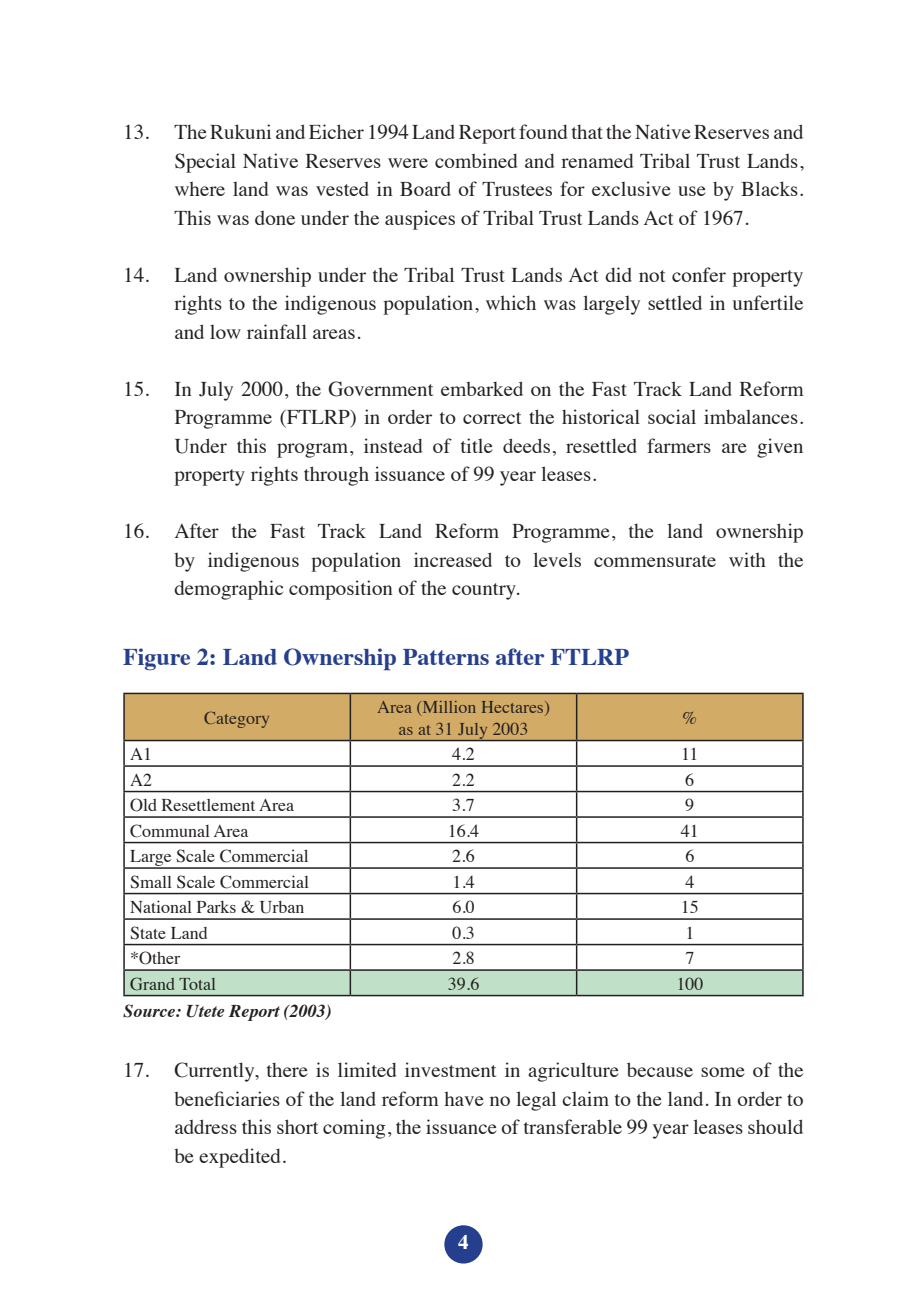
<style>
.page{position:relative;width:910px;height:1297px;background:#fff}
.page>*{position:absolute;margin:0;border:0;box-sizing:border-box;transform-origin:0 0}
.t1{font:700 24px "Times";color:#253f8e}
.t2{font:21px/28.5px "Times";color:#231f20;text-align:justify}
.t3{font:700 21px "Times";color:#fff}
.t4{font:18px/21.6px "Times";color:#231f20;text-align:center}
.t5{font:italic 700 18px "Times";color:#231f20}
</style>
<div class="page">
<div style="left:444px;top:1225px;width:39px;height:38px;background:#253f8e;border-radius:50%"></div>
<hr style="left:123px;top:693px;width:227px;height:1px;background:#231f20">
<hr style="left:123px;top:694px;width:2px;height:46px;background:#231f20">
<hr style="left:577px;top:693px;width:227px;height:1px;background:#231f20">
<hr style="left:802px;top:694px;width:2px;height:46px;background:#231f20">
<hr style="left:123px;top:740px;width:227px;height:1px;background:#231f20">
<hr style="left:123px;top:741px;width:2px;height:24px;background:#231f20">
<hr style="left:577px;top:740px;width:227px;height:1px;background:#231f20">
<hr style="left:802px;top:741px;width:2px;height:24px;background:#231f20">
<hr style="left:123px;top:765px;width:227px;height:2px;background:#231f20">
<hr style="left:123px;top:767px;width:2px;height:24px;background:#231f20">
<hr style="left:577px;top:765px;width:227px;height:2px;background:#231f20">
<hr style="left:802px;top:767px;width:2px;height:24px;background:#231f20">
<hr style="left:123px;top:791px;width:227px;height:1px;background:#231f20">
<hr style="left:123px;top:792px;width:2px;height:24px;background:#231f20">
<hr style="left:577px;top:791px;width:227px;height:1px;background:#231f20">
<hr style="left:802px;top:792px;width:2px;height:24px;background:#231f20">
<hr style="left:123px;top:816px;width:227px;height:2px;background:#231f20">
<hr style="left:123px;top:818px;width:2px;height:24px;background:#231f20">
<hr style="left:577px;top:816px;width:227px;height:2px;background:#231f20">
<hr style="left:802px;top:818px;width:2px;height:24px;background:#231f20">
<hr style="left:123px;top:842px;width:227px;height:1px;background:#231f20">
<hr style="left:123px;top:843px;width:2px;height:24px;background:#231f20">
<hr style="left:577px;top:842px;width:227px;height:1px;background:#231f20">
<hr style="left:802px;top:843px;width:2px;height:24px;background:#231f20">
<hr style="left:123px;top:867px;width:227px;height:2px;background:#231f20">
<hr style="left:123px;top:869px;width:2px;height:24px;background:#231f20">
<hr style="left:577px;top:867px;width:227px;height:2px;background:#231f20">
<hr style="left:802px;top:869px;width:2px;height:24px;background:#231f20">
<hr style="left:123px;top:893px;width:227px;height:1px;background:#231f20">
<hr style="left:123px;top:894px;width:2px;height:24px;background:#231f20">
<hr style="left:577px;top:893px;width:227px;height:1px;background:#231f20">
<hr style="left:802px;top:894px;width:2px;height:24px;background:#231f20">
<hr style="left:123px;top:918px;width:227px;height:2px;background:#231f20">
<hr style="left:123px;top:920px;width:2px;height:24px;background:#231f20">
<hr style="left:577px;top:918px;width:227px;height:2px;background:#231f20">
<hr style="left:802px;top:920px;width:2px;height:24px;background:#231f20">
<hr style="left:123px;top:944px;width:227px;height:1px;background:#231f20">
<hr style="left:123px;top:945px;width:2px;height:24px;background:#231f20">
<hr style="left:577px;top:944px;width:227px;height:1px;background:#231f20">
<hr style="left:802px;top:945px;width:2px;height:24px;background:#231f20">
<hr style="left:123px;top:969px;width:227px;height:2px;background:#231f20">
<hr style="left:123px;top:971px;width:2px;height:24px;background:#231f20">
<hr style="left:577px;top:969px;width:227px;height:2px;background:#231f20">
<svg style="left:124px;top:693px;width:679px;height:302px"></svg>
<hr style="left:802px;top:971px;width:2px;height:24px;background:#231f20">
<hr style="left:123px;top:995px;width:227px;height:1px;background:#231f20">
<hr style="left:350px;top:995px;width:227px;height:1px;background:#231f20">
<hr style="left:577px;top:995px;width:227px;height:1px;background:#231f20">
<p class="t2" style="left:174px;top:116px;width:631px;text-indent:-51px">13. The Rukuni and Eicher 1994 Land Report found that the Native Reserves and Special Native Reserves were combined and renamed Tribal Trust Lands, where land was vested in Board of Trustees for exclusive use by Blacks.<br>This was done under the auspices of Tribal Trust Lands Act of 1967.</p>
<p class="t2" style="left:174px;top:258px;width:631px;text-indent:-51px">14. Land ownership under the Tribal Trust Lands Act did not confer property rights to the indigenous population, which was largely settled in unfertile and low rainfall areas.</p>
<p class="t2" style="left:174px;top:372px;width:631px;text-indent:-51px">15. In July 2000, the Government embarked on the Fast Track Land Reform Programme (FTLRP) in order to correct the historical social imbalances.<br>Under this program, instead of title deeds, resettled farmers are given property rights through issuance of 99 year leases.</p>
<p class="t2" style="left:174px;top:515px;width:631px;text-indent:-51px">16. After the Fast Track Land Reform Programme, the land ownership by indigenous population increased to levels commensurate with the demographic composition of the country.</p>
<p class="t1" style="left:123px;top:634px;width:507px">Figure 2: Land Ownership Patterns after FTLRP</p>
<p class="t4" style="left:204px;top:705px;width:67px">Category</p>
<p class="t4" style="left:377px;top:694px;width:174px">Area (Million Hectares) as at 31 July 2003</p>
<p class="t4" style="left:682px;top:705px;width:16px">%</p>
<p class="t4" style="left:130px;top:742px;width:23px">A1</p>
<p class="t4" style="left:452px;top:742px;width:24px">4.2</p>
<p class="t4" style="left:681px;top:742px;width:19px">11</p>
<p class="t4" style="left:130px;top:767px;width:23px">A2</p>
<p class="t4" style="left:452px;top:767px;width:24px">2.2</p>
<p class="t4" style="left:685px;top:767px;width:10px">6</p>
<p class="t4" style="left:130px;top:793px;width:165px">Old Resettlement Area</p>
<p class="t4" style="left:452px;top:793px;width:24px">3.7</p>
<p class="t4" style="left:685px;top:793px;width:10px">9</p>
<p class="t4" style="left:130px;top:818px;width:120px">Communal Area</p>
<p class="t4" style="left:448px;top:818px;width:33px">16.4</p>
<p class="t4" style="left:681px;top:818px;width:19px">41</p>
<p class="t4" style="left:130px;top:844px;width:180px">Large Scale Commercial</p>
<p class="t4" style="left:452px;top:844px;width:24px">2.6</p>
<p class="t4" style="left:685px;top:844px;width:10px">6</p>
<p class="t4" style="left:130px;top:869px;width:180px">Small Scale Commercial</p>
<p class="t4" style="left:452px;top:869px;width:24px">1.4</p>
<p class="t4" style="left:685px;top:869px;width:10px">4</p>
<p class="t4" style="left:130px;top:895px;width:176px">National Parks &amp; Urban</p>
<p class="t4" style="left:452px;top:895px;width:24px">6.0</p>
<p class="t4" style="left:681px;top:895px;width:19px">15</p>
<p class="t4" style="left:130px;top:920px;width:79px">State Land</p>
<p class="t4" style="left:452px;top:920px;width:24px">0.3</p>
<p class="t4" style="left:685px;top:920px;width:10px">1</p>
<p class="t4" style="left:130px;top:946px;width:51px">*Other</p>
<p class="t4" style="left:452px;top:946px;width:24px">2.8</p>
<p class="t4" style="left:685px;top:946px;width:10px">7</p>
<p class="t4" style="left:130px;top:971px;width:87px">Grand Total</p>
<p class="t4" style="left:448px;top:971px;width:33px">39.6</p>
<p class="t4" style="left:676px;top:971px;width:28px">100</p>
<p class="t5" style="left:123px;top:994px;width:210px">Source: Utete Report (2003)</p>
<p class="t2" style="left:174px;top:1054px;width:631px;text-indent:-51px">17. Currently, there is limited investment in agriculture because some of the beneficiaries of the land reform have no legal claim to the land. In order to address this short coming, the issuance of transferable 99 year leases should be expedited.</p>
<p class="t3" style="left:458px;top:1222px;width:12px">4</p>
</div>
